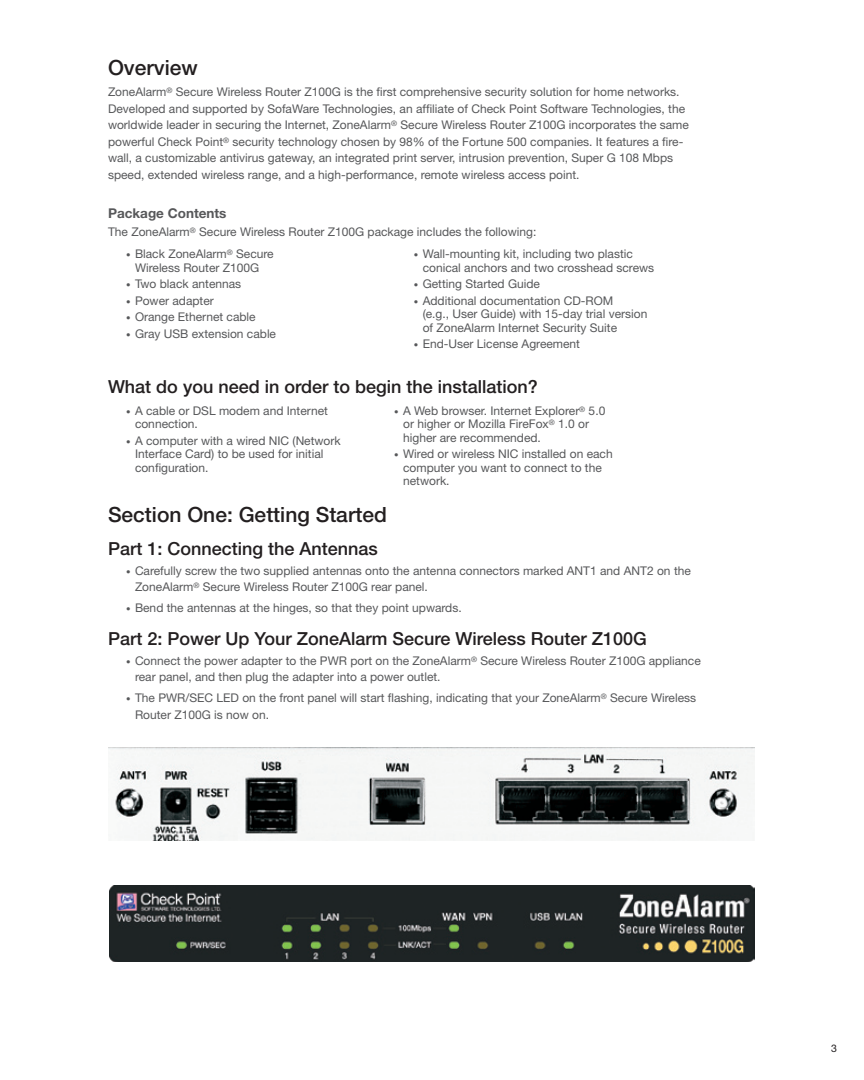
<style>
.page{position:relative;width:864px;height:1080px;background:#fff}
.page>*{position:absolute;margin:0;border:0;box-sizing:border-box;transform-origin:0 0}
.t1{font:500 21px "Helvetica Neue";color:#231f20}
.t2{font:500 18px "Helvetica Neue";color:#231f20}
.t3{font:700 13.5px "Helvetica Neue";color:#57585a}
.t4{font:12px/13.5px "Helvetica Neue";color:#57585a}
.s1{font-size:9px}
</style>
<div class="page">
<img style="left:109px;top:885px;width:645px;height:76px">
<img style="left:108px;top:748px;width:647px;height:92px">
<h1 class="t1" style="left:108px;top:55px;width:91px">Overview</h1>
<p class="t4" style="left:108px;top:83px;width:582px;line-height:16.5px">ZoneAlarm<sup>®</sup> Secure Wireless Router Z100G is the first comprehensive security solution for home networks.<br>Developed and supported by SofaWare Technologies, an affiliate of Check Point Software Technologies, the worldwide leader in securing the Internet, ZoneAlarm<sup>®</sup> Secure Wireless Router Z100G incorporates the same powerful Check Point<sup>®</sup> security technology chosen by 98% of the Fortune 500 companies. It features a fire&shy;wall, a customizable antivirus gateway, an integrated print server, intrusion prevention, Super G 108 Mbps speed, extended wireless range, and a high-performance, remote wireless access point.</p>
<p class="t3" style="left:108px;top:204px;width:120px">Package Contents</p>
<p class="t4" style="left:108px;top:224px;width:430px">The ZoneAlarm<sup>®</sup> Secure Wireless Router Z100G package includes the following:</p>
<p class="t4" style="left:126px;top:247px;width:149px;text-align:center"><span class="s1">•</span> Black ZoneAlarm<sup>®</sup> Secure<br>Wireless Router Z100G</p>
<p class="t4" style="left:126px;top:277px;width:117px"><span class="s1">•</span> Two black antennas</p>
<p class="t4" style="left:126px;top:294px;width:89px"><span class="s1">•</span> Power adapter</p>
<p class="t4" style="left:126px;top:310px;width:131px"><span class="s1">•</span> Orange Ethernet cable</p>
<p class="t4" style="left:126px;top:327px;width:152px"><span class="s1">•</span> Gray USB extension cable</p>
<p class="t4" style="left:423px;top:247px;width:233px;text-indent:-9px"><span class="s1">•</span> Wall-mounting kit, including two plastic conical anchors and two crosshead screws</p>
<p class="t4" style="left:414px;top:277px;width:128px"><span class="s1">•</span> Getting Started Guide</p>
<p class="t4" style="left:423px;top:294px;width:226px;text-indent:-9px"><span class="s1">•</span> Additional documentation CD-ROM<br>(e.g., User Guide) with 15-day trial version of ZoneAlarm Internet Security Suite</p>
<p class="t4" style="left:414px;top:337px;width:168px"><span class="s1">•</span> End-User License Agreement</p>
<h2 class="t2" style="left:108px;top:376px;width:431px">What do you need in order to begin the installation?</h2>
<p class="t4" style="left:135px;top:403px;width:194px;text-indent:-9px"><span class="s1">•</span> A cable or DSL modem and Internet connection.</p>
<p class="t4" style="left:135px;top:433px;width:207px;text-indent:-9px"><span class="s1">•</span> A computer with a wired NIC (Network<br>Interface Card) to be used for initial configuration.</p>
<p class="t4" style="left:403px;top:403px;width:204px;text-indent:-9px"><span class="s1">•</span> A Web browser. Internet Explorer<sup>®</sup> 5.0 or higher or Mozilla FireFox<sup>®</sup> 1.0 or higher are recommended.</p>
<p class="t4" style="left:403px;top:447px;width:211px;text-indent:-9px"><span class="s1">•</span> Wired or wireless NIC installed on each computer you want to connect to the network.</p>
<h1 class="t1" style="left:108px;top:502px;width:280px">Section One: Getting Started</h1>
<h2 class="t2" style="left:108px;top:538px;width:271px">Part 1: Connecting the Antennas</h2>
<p class="t4" style="left:135px;top:562px;width:557px;line-height:16.5px;text-indent:-9px"><span class="s1">•</span> Carefully screw the two supplied antennas onto the antenna connectors marked ANT1 and ANT2 on the<br>ZoneAlarm<sup>®</sup> Secure Wireless Router Z100G rear panel.</p>
<p class="t4" style="left:126px;top:601px;width:337px"><span class="s1">•</span> Bend the antennas at the hinges, so that they point upwards.</p>
<h2 class="t2" style="left:108px;top:628px;width:540px">Part 2: Power Up Your ZoneAlarm Secure Wireless Router Z100G</h2>
<p class="t4" style="left:135px;top:652px;width:567px;line-height:16.5px;text-indent:-9px"><span class="s1">•</span> Connect the power adapter to the PWR port on the ZoneAlarm<sup>®</sup> Secure Wireless Router Z100G appliance rear panel, and then plug the adapter into a power outlet.</p>
<p class="t4" style="left:135px;top:690px;width:563px;line-height:16.5px;text-indent:-9px"><span class="s1">•</span> The PWR/SEC LED on the front panel will start flashing, indicating that your ZoneAlarm<sup>®</sup> Secure Wireless<br>Router Z100G is now on.</p>
</div>
